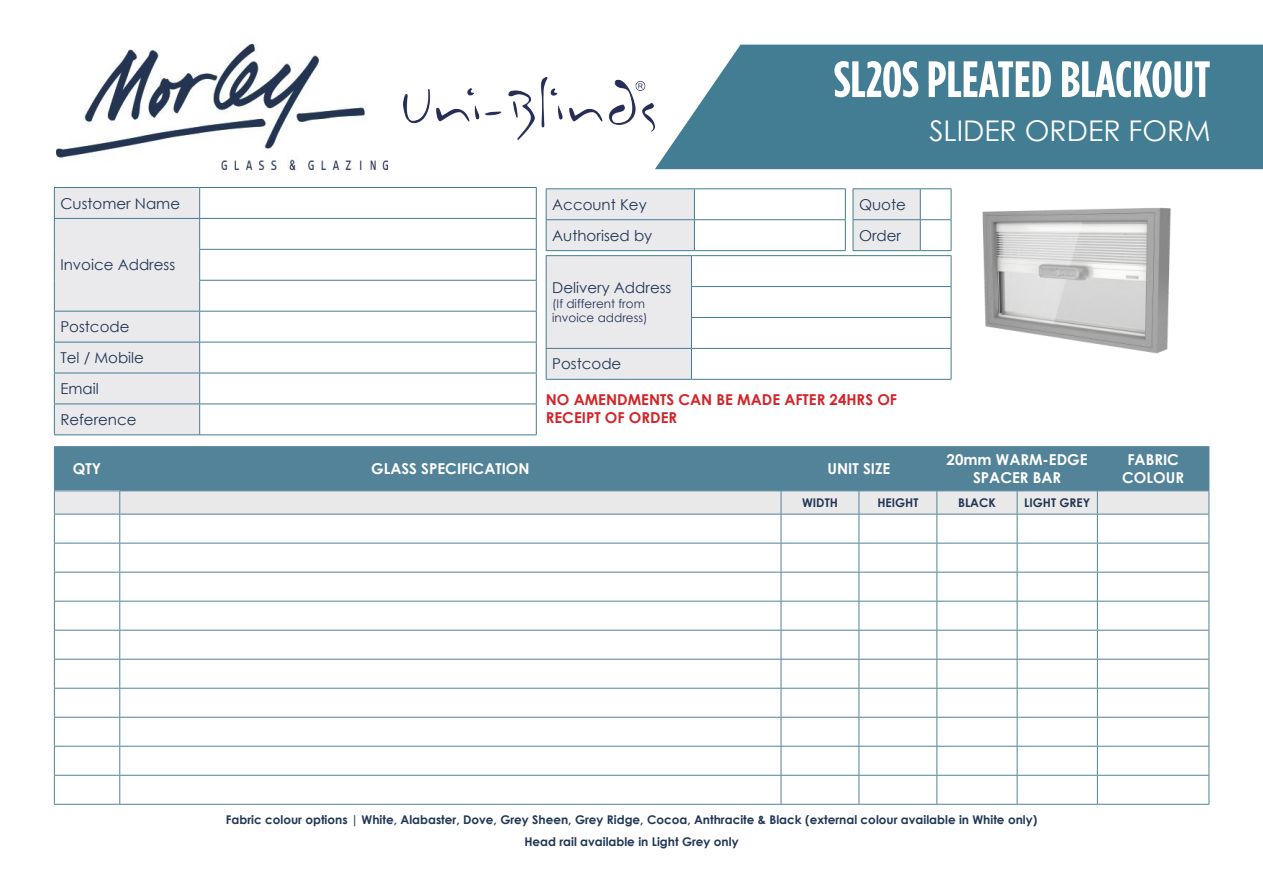
<style>
.page{position:relative;width:1263px;height:893px;background:#fff}
.page>*{position:absolute;margin:0;border:0;box-sizing:border-box;transform-origin:0 0}
.t1{font:700 51px "Gotham Condensed";color:#fff}
.t2{font:28.5px "Century Gothic";color:#fff}
.t3{font:15px/30.9px "Century Gothic";color:#223757}
.t4{font:700 15px/18px "Century Gothic";color:#fff;text-align:center}
.t5{font:700 15px/18px "Century Gothic";color:#d42429}
.t6{font:700 12px/22.2px "Century Gothic";color:#223757;text-align:center}
.t7{font:12px/14.4px "Century Gothic";color:#223757}
</style>
<div class="page">
<img style="left:56px;top:45px;width:332px;height:124px">
<div style="left:55px;top:188px;width:144px;height:246px;background:#eae9eb"></div>
<div style="left:54px;top:218px;width:146px;height:93px;background:#eae9eb"></div>
<hr style="left:54px;top:187px;width:146px;height:1px;background:#427d94">
<hr style="left:54px;top:188px;width:1px;height:30px;background:#427d94">
<hr style="left:200px;top:187px;width:337px;height:1px;background:#427d94">
<hr style="left:199px;top:188px;width:1px;height:30px;background:#427d94">
<hr style="left:536px;top:188px;width:1px;height:30px;background:#427d94">
<hr style="left:54px;top:218px;width:146px;height:1px;background:#427d94">
<hr style="left:54px;top:219px;width:1px;height:30px;background:#427d94">
<hr style="left:54px;top:249px;width:1px;height:31px;background:#427d94">
<hr style="left:54px;top:280px;width:1px;height:31px;background:#427d94">
<hr style="left:200px;top:218px;width:337px;height:1px;background:#427d94">
<hr style="left:199px;top:219px;width:1px;height:30px;background:#427d94">
<hr style="left:536px;top:219px;width:1px;height:30px;background:#427d94">
<hr style="left:199px;top:249px;width:338px;height:1px;background:#427d94">
<hr style="left:199px;top:250px;width:1px;height:30px;background:#427d94">
<hr style="left:536px;top:250px;width:1px;height:30px;background:#427d94">
<hr style="left:199px;top:280px;width:338px;height:1px;background:#427d94">
<hr style="left:199px;top:281px;width:1px;height:30px;background:#427d94">
<hr style="left:536px;top:281px;width:1px;height:30px;background:#427d94">
<hr style="left:54px;top:311px;width:146px;height:1px;background:#427d94">
<hr style="left:54px;top:312px;width:1px;height:30px;background:#427d94">
<hr style="left:200px;top:311px;width:337px;height:1px;background:#427d94">
<hr style="left:199px;top:312px;width:1px;height:30px;background:#427d94">
<hr style="left:536px;top:312px;width:1px;height:30px;background:#427d94">
<hr style="left:54px;top:342px;width:146px;height:1px;background:#427d94">
<hr style="left:54px;top:342px;width:1px;height:31px;background:#427d94">
<hr style="left:200px;top:342px;width:337px;height:1px;background:#427d94">
<hr style="left:199px;top:342px;width:1px;height:31px;background:#427d94">
<hr style="left:536px;top:342px;width:1px;height:31px;background:#427d94">
<hr style="left:54px;top:373px;width:146px;height:1px;background:#427d94">
<hr style="left:54px;top:373px;width:1px;height:31px;background:#427d94">
<hr style="left:200px;top:373px;width:337px;height:1px;background:#427d94">
<hr style="left:199px;top:373px;width:1px;height:31px;background:#427d94">
<hr style="left:536px;top:373px;width:1px;height:31px;background:#427d94">
<hr style="left:54px;top:404px;width:146px;height:1px;background:#427d94">
<hr style="left:54px;top:404px;width:1px;height:30px;background:#427d94">
<hr style="left:200px;top:404px;width:337px;height:1px;background:#427d94">
<hr style="left:199px;top:404px;width:1px;height:30px;background:#427d94">
<hr style="left:536px;top:404px;width:1px;height:30px;background:#427d94">
<hr style="left:54px;top:434px;width:146px;height:1px;background:#427d94">
<hr style="left:200px;top:434px;width:337px;height:1px;background:#427d94">
<svg style="left:655px;top:45px;width:608px;height:124px;background:#4f869b"></svg>
<img style="left:404px;top:78px;width:251px;height:61px">
<img style="left:951px;top:207px;width:220px;height:147px">
<div style="left:55px;top:447px;width:1153px;height:43px;background:#538398"></div>
<hr style="left:54px;top:446px;width:66px;height:1px;background:#50839a">
<hr style="left:54px;top:447px;width:1px;height:43px;background:#50839a">
<hr style="left:54px;top:490px;width:66px;height:1px;background:#50839a">
<hr style="left:120px;top:446px;width:661px;height:1px;background:#50839a">
<hr style="left:119px;top:447px;width:1px;height:43px;background:#50839a">
<hr style="left:781px;top:446px;width:78px;height:1px;background:#50839a">
<hr style="left:781px;top:447px;width:1px;height:43px;background:#50839a">
<hr style="left:859px;top:446px;width:78px;height:1px;background:#50839a">
<hr style="left:937px;top:446px;width:80px;height:1px;background:#50839a">
<hr style="left:936px;top:447px;width:1px;height:43px;background:#50839a">
<hr style="left:1017px;top:446px;width:80px;height:1px;background:#50839a">
<hr style="left:1097px;top:446px;width:112px;height:1px;background:#50839a">
<hr style="left:1097px;top:447px;width:1px;height:43px;background:#50839a">
<hr style="left:1208px;top:447px;width:1px;height:43px;background:#50839a">
<hr style="left:120px;top:490px;width:661px;height:1px;background:#50839a">
<hr style="left:781px;top:490px;width:78px;height:1px;background:#50839a">
<hr style="left:859px;top:490px;width:78px;height:1px;background:#50839a">
<hr style="left:937px;top:490px;width:80px;height:1px;background:#50839a">
<hr style="left:1017px;top:490px;width:80px;height:1px;background:#50839a">
<hr style="left:1097px;top:490px;width:112px;height:1px;background:#50839a">
<svg style="left:54px;top:491px;width:1155px;height:313px"></svg>
<hr style="left:54px;top:804px;width:66px;height:1px;background:#50839a">
<hr style="left:120px;top:804px;width:661px;height:1px;background:#50839a">
<hr style="left:781px;top:804px;width:78px;height:1px;background:#50839a">
<hr style="left:859px;top:804px;width:78px;height:1px;background:#50839a">
<hr style="left:937px;top:804px;width:80px;height:1px;background:#50839a">
<hr style="left:1017px;top:804px;width:80px;height:1px;background:#50839a">
<hr style="left:1097px;top:804px;width:112px;height:1px;background:#50839a">
<div style="left:547px;top:189px;width:147px;height:61px;background:#eae9eb"></div>
<hr style="left:546px;top:188px;width:148px;height:1px;background:#427d94">
<hr style="left:546px;top:189px;width:1px;height:30px;background:#427d94">
<hr style="left:694px;top:188px;width:152px;height:1px;background:#427d94">
<hr style="left:694px;top:189px;width:1px;height:30px;background:#427d94">
<hr style="left:845px;top:189px;width:1px;height:30px;background:#427d94">
<hr style="left:546px;top:219px;width:148px;height:1px;background:#427d94">
<hr style="left:546px;top:220px;width:1px;height:30px;background:#427d94">
<hr style="left:694px;top:219px;width:152px;height:1px;background:#427d94">
<hr style="left:694px;top:220px;width:1px;height:30px;background:#427d94">
<hr style="left:845px;top:220px;width:1px;height:30px;background:#427d94">
<hr style="left:546px;top:250px;width:148px;height:1px;background:#427d94">
<hr style="left:694px;top:250px;width:152px;height:1px;background:#427d94">
<div style="left:854px;top:189px;width:66px;height:61px;background:#eae9eb"></div>
<hr style="left:853px;top:188px;width:67px;height:1px;background:#427d94">
<hr style="left:853px;top:189px;width:1px;height:30px;background:#427d94">
<hr style="left:920px;top:188px;width:31px;height:1px;background:#427d94">
<hr style="left:920px;top:189px;width:1px;height:30px;background:#427d94">
<hr style="left:951px;top:189px;width:1px;height:30px;background:#427d94">
<hr style="left:853px;top:219px;width:67px;height:1px;background:#427d94">
<hr style="left:853px;top:220px;width:1px;height:30px;background:#427d94">
<hr style="left:920px;top:219px;width:31px;height:1px;background:#427d94">
<hr style="left:920px;top:220px;width:1px;height:30px;background:#427d94">
<hr style="left:951px;top:220px;width:1px;height:30px;background:#427d94">
<hr style="left:853px;top:250px;width:67px;height:1px;background:#427d94">
<hr style="left:920px;top:250px;width:31px;height:1px;background:#427d94">
<div style="left:546px;top:256px;width:145px;height:92px;background:#eae9eb"></div>
<div style="left:546px;top:348px;width:145px;height:31px;background:#eae9eb"></div>
<hr style="left:546px;top:255px;width:145px;height:1px;background:#427d94">
<hr style="left:546px;top:256px;width:1px;height:31px;background:#427d94">
<hr style="left:691px;top:255px;width:260px;height:1px;background:#427d94">
<hr style="left:691px;top:256px;width:1px;height:30px;background:#427d94">
<hr style="left:951px;top:256px;width:1px;height:30px;background:#427d94">
<hr style="left:546px;top:287px;width:1px;height:30px;background:#427d94">
<hr style="left:691px;top:286px;width:260px;height:1px;background:#427d94">
<hr style="left:691px;top:287px;width:1px;height:30px;background:#427d94">
<hr style="left:951px;top:287px;width:1px;height:30px;background:#427d94">
<hr style="left:546px;top:317px;width:1px;height:31px;background:#427d94">
<hr style="left:691px;top:317px;width:260px;height:1px;background:#427d94">
<hr style="left:691px;top:318px;width:1px;height:30px;background:#427d94">
<hr style="left:951px;top:318px;width:1px;height:30px;background:#427d94">
<hr style="left:546px;top:348px;width:145px;height:1px;background:#427d94">
<hr style="left:546px;top:349px;width:1px;height:30px;background:#427d94">
<hr style="left:691px;top:348px;width:260px;height:1px;background:#427d94">
<hr style="left:691px;top:349px;width:1px;height:30px;background:#427d94">
<hr style="left:951px;top:349px;width:1px;height:30px;background:#427d94">
<hr style="left:546px;top:379px;width:145px;height:1px;background:#427d94">
<hr style="left:691px;top:379px;width:260px;height:1px;background:#427d94">
<p class="t3" style="left:60px;top:187px;width:121px">Customer Name</p>
<p class="t3" style="left:60px;top:249px;width:116px">Invoice Address</p>
<p class="t3" style="left:60px;top:311px;width:85px">Postcode<br>Tel / Mobile<br>Email<br>Reference</p>
<h1 class="t1" style="left:834px;top:50px;width:378px">SL20S PLEATED BLACKOUT</h1>
<h2 class="t2" style="left:929px;top:110px;width:283px">SLIDER ORDER FORM</h2>
<p class="t3" style="left:552px;top:189px;width:102px">Account Key<br>Authorised by</p>
<p class="t3" style="left:859px;top:189px;width:48px">Quote<br>Order</p>
<p class="t3" style="left:552px;top:272px;width:121px">Delivery Address</p>
<p class="t7" style="left:552px;top:296px;width:97px">(If different from invoice address)</p>
<p class="t3" style="left:552px;top:348px;width:71px">Postcode</p>
<p class="t5" style="left:546px;top:389px;width:353px">NO AMENDMENTS CAN BE MADE AFTER 24HRS OF<br>RECEIPT OF ORDER</p>
<p class="t4" style="left:73px;top:459px;width:30px">QTY</p>
<p class="t4" style="left:371px;top:459px;width:160px">GLASS SPECIFICATION</p>
<p class="t4" style="left:828px;top:459px;width:64px">UNIT SIZE</p>
<p class="t4" style="left:947px;top:450px;width:142px">20mm WARM-EDGE<br>SPACER BAR</p>
<p class="t4" style="left:1122px;top:450px;width:63px">FABRIC<br>COLOUR</p>
<p class="t6" style="left:802px;top:491px;width:37px">WIDTH</p>
<p class="t6" style="left:877px;top:491px;width:43px">HEIGHT</p>
<p class="t6" style="left:958px;top:491px;width:39px">BLACK</p>
<p class="t6" style="left:1024px;top:491px;width:67px">LIGHT GREY</p>
<p class="t6" style="left:226px;top:808px;width:813px">Fabric colour options | White, Alabaster, Dove, Grey Sheen, Grey Ridge, Cocoa, Anthracite &amp; Black (external colour available in White only)<br>Head rail available in Light Grey only</p>
</div>
